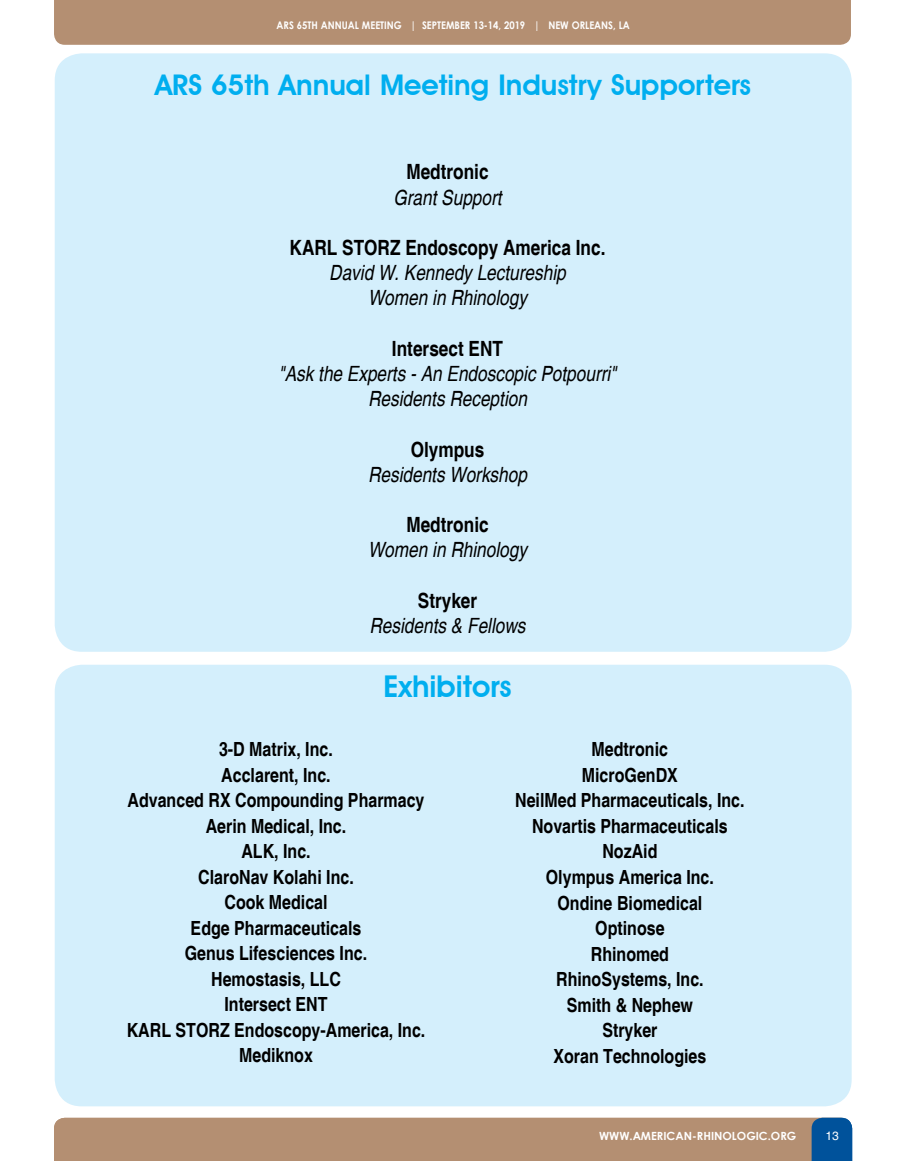
<style>
.page{position:relative;width:905px;height:1161px;background:#fff}
.page>*{position:absolute;margin:0;border:0;box-sizing:border-box;transform-origin:0 0}
.t1{font:600 30px "Avant Garde IT Cby BT";color:#00aeef}
.t2{font:600 28.5px "Avant Garde IT Cby BT";color:#00aeef}
.t3{font:italic condensed 21px/25.2px "Helvetica";color:#000;text-align:center}
.t4{font:700 condensed 21px "Helvetica";color:#000}
.t5{font:700 condensed 19.5px/25.5px "Helvetica";color:#000;text-align:center}
.t6{font:12px "Helvetica";color:#fff}
.t7{font:700 11.25px "Century Gothic";color:#fff}
.t8{font:700 10.5px "Century Gothic";color:#fff;scale:.9 1}
</style>
<div class="page">
<div style="left:54px;top:0;width:796px;height:45px;background:#b48f72"></div>
<div style="left:54px;top:1118px;width:798px;height:43px;background:#b48f72"></div>
<div style="left:55px;top:665px;width:796px;height:441px;background:#d4effc;border-radius:27px"></div>
<div style="left:55px;top:53px;width:796px;height:599px;background:#d4effc;border-radius:27px"></div>
<p class="t8" style="left:276px;top:17px;width:394px">ARS 65TH ANNUAL MEETING | SEPTEMBER 13-14, 2019 | NEW ORLEANS, LA</p>
<h2 class="t2" style="left:155px;top:67px;width:597px">ARS 65th Annual Meeting Industry Supporters</h2>
<p class="t4" style="left:406px;top:159px;width:84px">Medtronic</p>
<p class="t3" style="left:393px;top:185px;width:110px">Grant Support</p>
<p class="t4" style="left:289px;top:235px;width:317px">KARL STORZ Endoscopy America Inc.</p>
<p class="t3" style="left:329px;top:260px;width:238px">David W. Kennedy Lectureship<br>Women in Rhinology</p>
<p class="t4" style="left:392px;top:336px;width:113px">Intersect ENT</p>
<p class="t3" style="left:278px;top:361px;width:339px">"Ask the Experts - An Endoscopic Potpourri"<br>Residents Reception</p>
<p class="t4" style="left:410px;top:436px;width:75px">Olympus</p>
<p class="t3" style="left:368px;top:462px;width:160px">Residents Workshop</p>
<p class="t4" style="left:406px;top:512px;width:84px">Medtronic</p>
<p class="t3" style="left:368px;top:537px;width:160px">Women in Rhinology</p>
<p class="t4" style="left:418px;top:588px;width:61px">Stryker</p>
<p class="t3" style="left:369px;top:613px;width:157px">Residents &amp; Fellows</p>
<h1 class="t1" style="left:383px;top:668px;width:130px">Exhibitors</h1>
<p class="t5" style="left:127px;top:737px;width:300px">3-D Matrix, Inc.<br>Acclarent, Inc.<br>Advanced RX Compounding Pharmacy<br>Aerin Medical, Inc.<br>ALK, Inc.<br>ClaroNav Kolahi Inc.<br>Cook Medical<br>Edge Pharmaceuticals<br>Genus Lifesciences Inc.<br>Hemostasis, LLC<br>Intersect ENT<br>KARL STORZ Endoscopy-America, Inc.<br>Mediknox</p>
<p class="t5" style="left:515px;top:737px;width:231px">Medtronic<br>MicroGenDX<br>NeilMed Pharmaceuticals, Inc.<br>Novartis Pharmaceuticals<br>NozAid<br>Olympus America Inc.<br>Ondine Biomedical<br>Optinose<br>Rhinomed<br>RhinoSystems, Inc.<br>Smith &amp; Nephew<br>Stryker<br>Xoran Technologies</p>
<p class="t7" style="left:599px;top:1127px;width:199px">WWW.AMERICAN-RHINOLOGIC.ORG</p>
<p class="t6" style="left:825px;top:1129px;width:15px">13</p>
</div>
